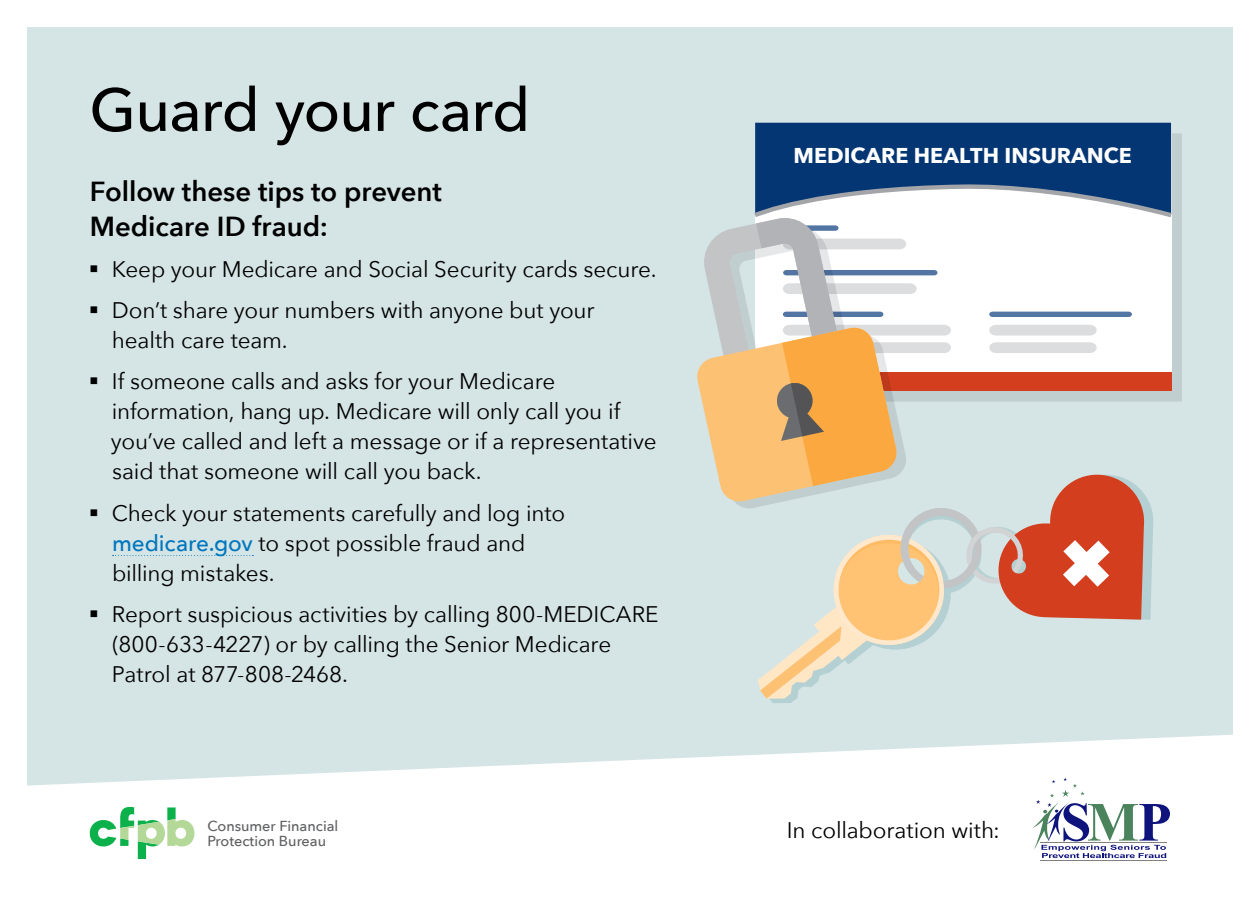
<style>
.page{position:relative;width:1260px;height:900px;background:#fff}
.page>*{position:absolute;margin:0;border:0;box-sizing:border-box;transform-origin:0 0}
.OA_Heading_1{font:500 60px "Avenir Next";letter-spacing:-.015em;color:#000}
.OA_Heading_3{font:600 27.5px/35px "Avenir Next";color:#000}
.OA_Paragraph{font:22.5px/30px "Avenir Next";letter-spacing:-.005em;color:#000}
.t1{font:700 21.38px "Avenir Next";color:#fff}
.t2{font:500 14.5px/15.2px "Avenir Next";color:#5f6062}
.s1{font-weight:500;color:#0077be}
</style>
<div class="page">
<div style="left:27px;top:27px;width:1206px;height:759px;background:#d5e4e5"></div>
<svg style="left:90px;top:807px;width:104px;height:52px"></svg>
<svg style="left:695px;top:123px;width:482px;height:580px"></svg>
<svg style="left:113px;top:555px;width:140px;height:1px"></svg>
<hr style="left:1041px;top:860px;width:126px;height:1px;background:#808080">
<svg style="left:1033px;top:778px;width:137px;height:80px"></svg>
<p class="OA_Heading_1" style="left:89px;top:59px;width:442px">Guard your card</p>
<p class="OA_Heading_3" style="left:90px;top:173px;width:353px">Follow these tips to prevent<br>Medicare ID fraud:</p>
<p class="OA_Paragraph" style="left:89px;top:253px;width:569px">▪ Keep your Medicare and Social Security cards secure.</p>
<p class="OA_Paragraph" style="left:112px;top:294px;width:484px;text-indent:-23px">▪ Don’t share your numbers with anyone but your health care team.</p>
<p class="OA_Paragraph" style="left:111px;top:366px;width:547px;text-indent:-22px">▪ If someone calls and asks for your Medicare information, hang up. Medicare will only call you if you’ve called and left a message or if a representative said that someone will call you back.</p>
<p class="OA_Paragraph" style="left:112px;top:497px;width:455px;text-indent:-23px">▪ Check your statements carefully and log into <span class="s1">medicare.gov</span> to spot possible fraud and billing mistakes.</p>
<p class="OA_Paragraph" style="left:112px;top:598px;width:548px;text-indent:-23px">▪ Report suspicious activities by calling 800-MEDICARE (800-633-4227) or by calling the Senior Medicare<br>Patrol at 877-808-2468.</p>
<p class="t2" style="left:208px;top:818px;width:132px">Consumer Financial<br>Protection Bureau</p>
<p class="t1" style="left:794px;top:137px;width:340px">MEDICARE HEALTH INSURANCE</p>
<p class="OA_Paragraph" style="left:787px;top:815px;width:215px">In collaboration with:</p>
</div>
